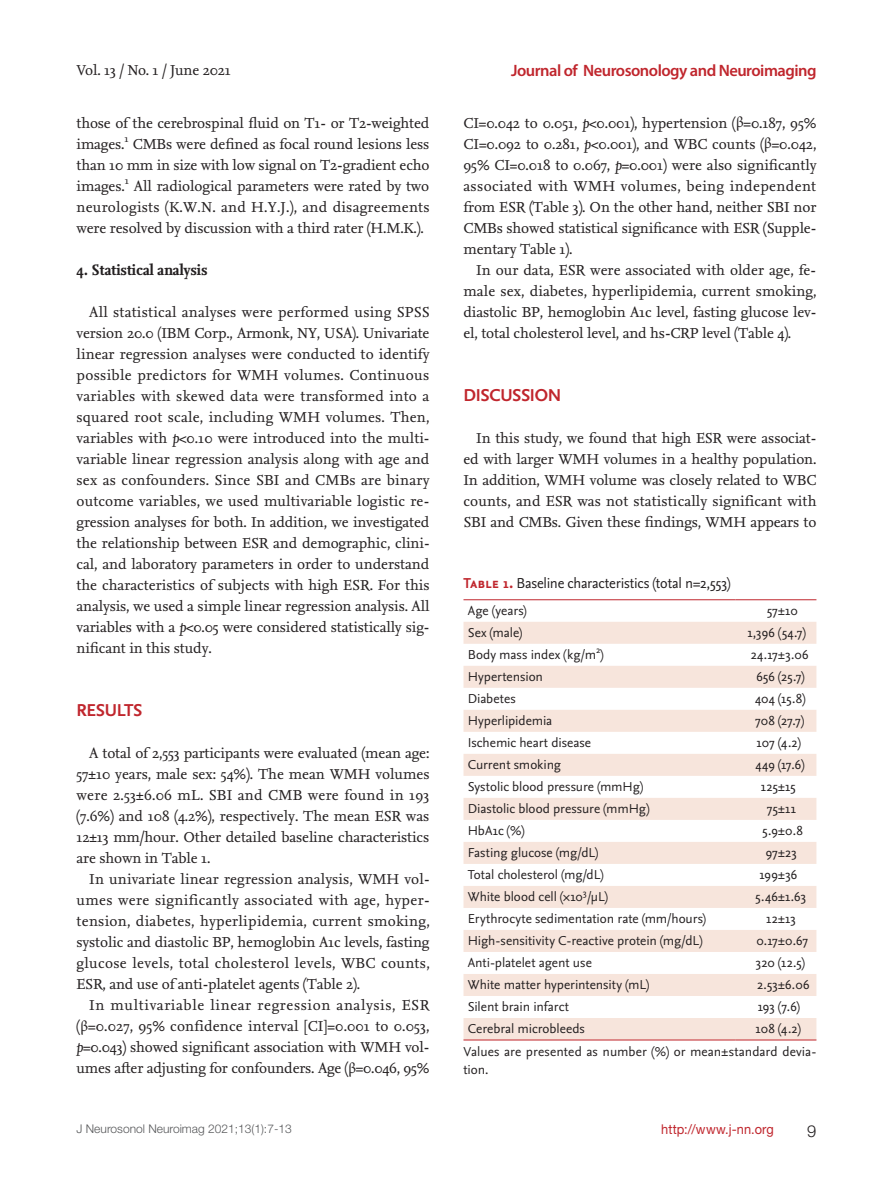
<style>
.page{position:relative;width:893px;height:1191px;background:#fff}
.page>*{position:absolute;margin:0;border:0;box-sizing:border-box;transform-origin:0 0}
.t1{font:700 18px "Nexus Sans";letter-spacing:-.02em;color:#c0262d}
.t2{font:600 16.5px "Myriad Pro";letter-spacing:-.03em;color:#c0262d}
.t3{font:300 16.5px "Helvetica Neue LT Std";color:#231f20}
.t4{font:700 15.75px "Nexus Serif";letter-spacing:-.01em;color:#231f20;scale:.95 1}
.t5{font:15px/21px "Nexus Serif";letter-spacing:-.01em;color:#231f20;text-align:justify}
.t6{font:15px "Nexus Sans";letter-spacing:-.015em;color:#231f20}
.t7{font:13.5px/22.4px "Nexus Sans";color:#231f20}
.t8{font:13.5px "Helvetica Neue LT Std";letter-spacing:.01em;color:#c0262d;scale:.95 1}
.t9{font:300 12px "Helvetica Neue LT Std";color:#57585a}
.s1{font-style:italic}
.s2{font-family:"Minion Pro"}
.s3{font-family:"Nexus Sans Bold SC";color:#c0262d}
</style>
<div class="page">
<svg style="left:463px;top:622px;width:353px;height:417px;fill:#f7e5dc"></svg>
<hr style="left:463px;top:599px;width:273px;height:1px;background:#c0262d">
<hr style="left:736px;top:599px;width:80px;height:1px;background:#c0262d">
<hr style="left:463px;top:1039px;width:273px;height:1px;background:#c0262d">
<hr style="left:736px;top:1039px;width:80px;height:1px;background:#c0262d">
<p class="t5" style="left:77px;top:59px;width:156px">Vol. 13 / No. 1 / June 2021</p>
<p class="t2" style="left:511px;top:60px;width:307px">Journal of Neurosonology and Neuroimaging</p>
<p class="t5" style="left:77px;top:112px;width:355px">those of the cerebrospinal fluid on T1- or T2-weighted images.<sup>1</sup> CMBs were defined as focal round lesions less than 10 mm in size with low signal on T2-gradient echo images.<sup>1</sup> All radiological parameters were rated by two neurologists (K.W.N. and H.Y.J.), and disagreements were resolved by discussion with a third rater (H.M.K.).</p>
<p class="t4" style="left:77px;top:259px;width:139px">4. Statistical analysis</p>
<p class="t5" style="left:77px;top:301px;width:355px;text-indent:13px">All statistical analyses were performed using SPSS version 20.0 (IBM Corp., Armonk, NY, USA). Univariate linear regression analyses were conducted to identify possible predictors for WMH volumes. Continuous variables with skewed data were transformed into a squared root scale, including WMH volumes. Then, variables with <span class="s1">p</span>&lt;0.10 were introduced into the multi&shy;variable linear regression analysis along with age and sex as confounders. Since SBI and CMBs are binary outcome variables, we used multivariable logistic re&shy;gression analyses for both. In addition, we investigated the relationship between ESR and demographic, clini&shy;cal, and laboratory parameters in order to understand the characteristics of subjects with high ESR. For this analysis, we used a simple linear regression analysis. All variables with a <span class="s1">p</span>&lt;0.05 were considered statistically sig&shy;nificant in this study.</p>
<p class="t5" style="left:463px;top:112px;width:355px">CI=0.042 to 0.051, <span class="s1">p</span>&lt;0.001), hypertension (<span class="s2">β</span>=0.187, 95% CI=0.092 to 0.281, <span class="s1">p</span>&lt;0.001), and WBC counts (<span class="s2">β</span>=0.042, 95% CI=0.018 to 0.067, <span class="s1">p</span>=0.001) were also significantly associated with WMH volumes, being independent from ESR (Table 3). On the other hand, neither SBI nor CMBs showed statistical significance with ESR (Supple&shy;mentary Table 1).</p>
<p class="t5" style="left:463px;top:259px;width:355px;text-indent:13px">In our data, ESR were associated with older age, fe&shy;male sex, diabetes, hyperlipidemia, current smoking, diastolic BP, hemoglobin A1c level, fasting glucose lev&shy;el, total cholesterol level, and hs-CRP level (Table 4).</p>
<p class="t1" style="left:463px;top:383px;width:99px">DISCUSSION</p>
<p class="t5" style="left:463px;top:427px;width:354px;text-indent:13px">In this study, we found that high ESR were associat&shy;ed with larger WMH volumes in a healthy population.<br>In addition, WMH volume was closely related to WBC counts, and ESR was not statistically significant with SBI and CMBs. Given these findings, WMH appears to</p>
<p class="t6" style="left:463px;top:574px;width:268px"><span class="s3">Table 1.</span> Baseline characteristics (total n=2,553)</p>
<p class="t7" style="left:468px;top:599px;width:60px">Age (years)</p>
<p class="t7" style="left:767px;top:599px;width:32px">57±10</p>
<p class="t7" style="left:468px;top:621px;width:56px">Sex (male)</p>
<p class="t7" style="left:747px;top:621px;width:60px">1,396 (54.7)</p>
<p class="t7" style="left:468px;top:643px;width:137px">Body mass index (kg/m<sup>2</sup>)</p>
<p class="t7" style="left:751px;top:643px;width:59px">24.17±3.06</p>
<p class="t7" style="left:468px;top:665px;width:77px">Hypertension</p>
<p class="t7" style="left:756px;top:665px;width:50px">656 (25.7)</p>
<p class="t7" style="left:468px;top:687px;width:50px">Diabetes</p>
<p class="t7" style="left:755px;top:687px;width:52px">404 (15.8)</p>
<p class="t7" style="left:468px;top:709px;width:86px">Hyperlipidemia</p>
<p class="t7" style="left:755px;top:709px;width:50px">708 (27.7)</p>
<p class="t7" style="left:468px;top:731px;width:125px">Ischemic heart disease</p>
<p class="t7" style="left:757px;top:731px;width:46px">107 (4.2)</p>
<p class="t7" style="left:468px;top:753px;width:95px">Current smoking</p>
<p class="t7" style="left:756px;top:753px;width:50px">449 (17.6)</p>
<p class="t7" style="left:468px;top:775px;width:177px">Systolic blood pressure (mmHg)</p>
<p class="t7" style="left:761px;top:775px;width:36px">125±15</p>
<p class="t7" style="left:468px;top:797px;width:183px">Diastolic blood pressure (mmHg)</p>
<p class="t7" style="left:767px;top:797px;width:30px">75±11</p>
<p class="t7" style="left:468px;top:819px;width:58px">HbA1c (%)</p>
<p class="t7" style="left:762px;top:819px;width:42px">5.9±0.8</p>
<p class="t7" style="left:468px;top:841px;width:132px">Fasting glucose (mg/dL)</p>
<p class="t7" style="left:766px;top:841px;width:32px">97±23</p>
<p class="t7" style="left:468px;top:863px;width:137px">Total cholesterol (mg/dL)</p>
<p class="t7" style="left:759px;top:863px;width:39px">199±36</p>
<p class="t7" style="left:468px;top:885px;width:142px">White blood cell (×10<sup>3</sup>/μL)</p>
<p class="t7" style="left:755px;top:885px;width:52px">5.46±1.63</p>
<p class="t7" style="left:468px;top:907px;width:240px">Erythrocyte sedimentation rate (mm/hours)</p>
<p class="t7" style="left:766px;top:907px;width:31px">12±13</p>
<p class="t7" style="left:468px;top:929px;width:236px">High-sensitivity C-reactive protein (mg/dL)</p>
<p class="t7" style="left:756px;top:929px;width:53px">0.17±0.67</p>
<p class="t7" style="left:468px;top:951px;width:126px">Anti-platelet agent use</p>
<p class="t7" style="left:756px;top:951px;width:51px">320 (12.5)</p>
<p class="t7" style="left:468px;top:973px;width:183px">White matter hyperintensity (mL)</p>
<p class="t7" style="left:757px;top:973px;width:54px">2.53±6.06</p>
<p class="t7" style="left:468px;top:995px;width:103px">Silent brain infarct</p>
<p class="t7" style="left:758px;top:995px;width:44px">193 (7.6)</p>
<p class="t7" style="left:468px;top:1017px;width:119px">Cerebral microbleeds</p>
<p class="t1" style="left:77px;top:698px;width:67px">RESULTS</p>
<p class="t5" style="left:77px;top:742px;width:355px;text-indent:13px">A total of 2,553 participants were evaluated (mean age:<br>57±10 years, male sex: 54%). The mean WMH volumes were 2.53±6.06 mL. SBI and CMB were found in 193 (7.6%) and 108 (4.2%), respectively. The mean ESR was 12±13 mm/hour. Other detailed baseline characteristics are shown in Table 1.</p>
<p class="t5" style="left:77px;top:868px;width:355px;text-indent:13px">In univariate linear regression analysis, WMH vol&shy;umes were significantly associated with age, hyper&shy;tension, diabetes, hyperlipidemia, current smoking, systolic and diastolic BP, hemoglobin A1c levels, fasting glucose levels, total cholesterol levels, WBC counts, ESR, and use of anti-platelet agents (Table 2).</p>
<p class="t5" style="left:77px;top:994px;width:354px;text-indent:13px">In multivariable linear regression analysis, ESR (<span class="s2">β</span>=0.027, 95% confidence interval [CI]=0.001 to 0.053, <span class="s1">p</span>=0.043) showed significant association with WMH vol&shy;umes after adjusting for confounders. Age (<span class="s2">β</span>=0.046, 95%</p>
<p class="t7" style="left:463px;top:1017px;width:354px;text-indent:292px">108 (4.2)<br>Values are presented as number (%) or mean±standard devia-</p>
<p class="t7" style="left:463px;top:1058px;width:26px">tion.</p>
<p class="t9" style="left:77px;top:1121px;width:217px">J Neurosonol Neuroimag 2021;13(1):7-13</p>
<p class="t8" style="left:661px;top:1121px;width:120px">http://www.j-nn.org</p>
<p class="t3" style="left:807px;top:1120px;width:11px">9</p>
</div>
